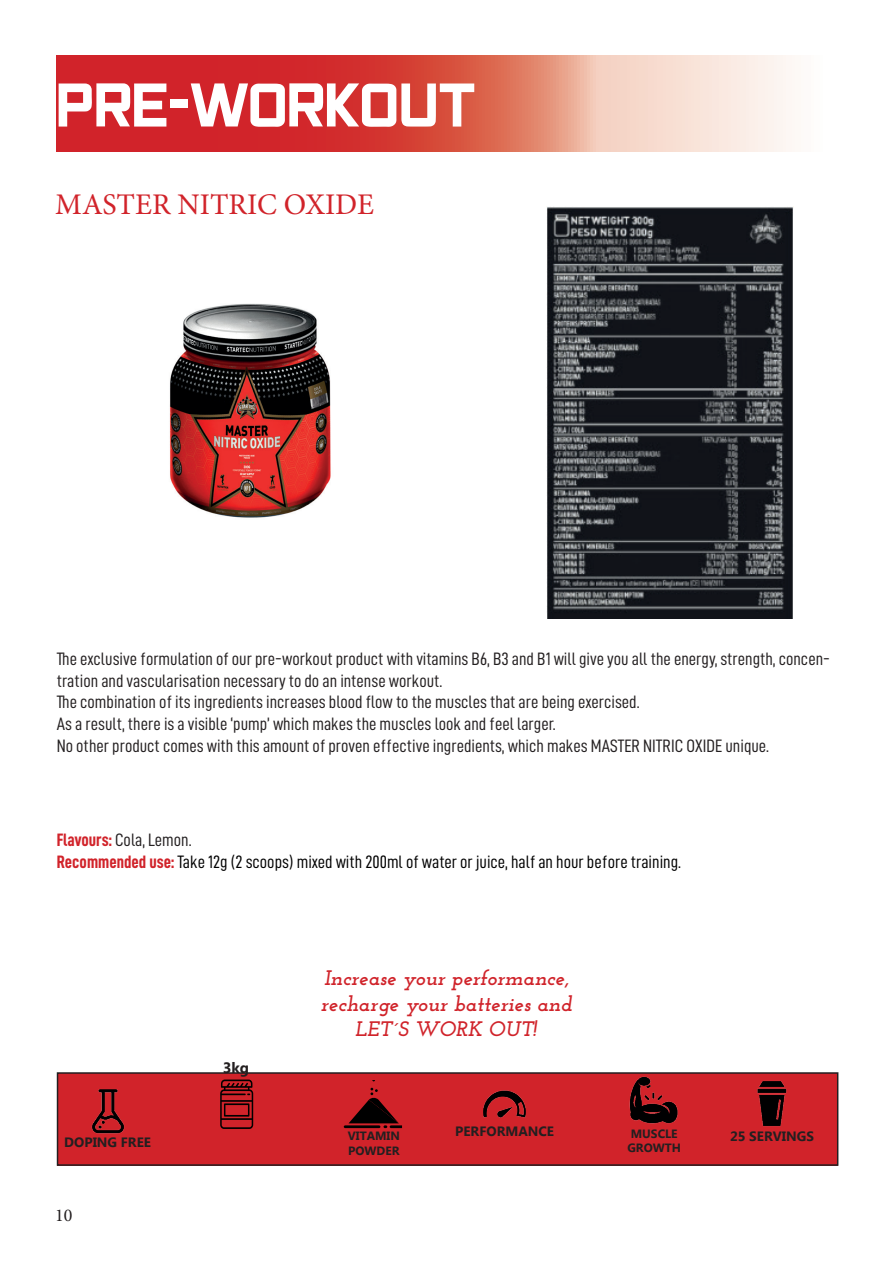
<style>
.page{position:relative;width:893px;height:1263px;background:#fff}
.page>*{position:absolute;margin:0;border:0;box-sizing:border-box;transform-origin:0 0}
.t1{font:61.5px "Closeness";color:#fff}
.t2{font:30px "Minion Pro";color:#d1232a}
.t3{font:italic 100 21px/25.2px "Josefin Slab";color:#d0232a;text-align:center}
.t4{font:18px/21.6px "D DIN Condensed";color:#231f20}
.t5{font:18px/21.6px "D DIN Condensed";color:#000}
.t6{font:18px "Minion Pro";color:#231f20}
.t7{font:700 15px "Microsoft New Tai Lue";color:#231f20}
.t8{font:700 13.5px "Microsoft New Tai Lue";color:#231f20}
.t9{font:700 12px/14.4px "Microsoft New Tai Lue";color:#231f20}
.s1{font-family:"D DIN Condensed Bold";color:#d1232a}
.s2{color:#231f20}
</style>
<div class="page">
<img style="left:169px;top:303px;width:162px;height:215px">
<img style="left:547px;top:207px;width:246px;height:412px">
<svg style="left:56px;top:55px;width:736px;height:97px;background:#df6d67"></svg>
<div style="left:58px;top:1073px;width:780px;height:92px;background:#d1232a"></div>
<div style="left:57px;top:1072px;width:781px;height:94px;border:2px solid #231f20"></div>
<img style="left:91px;top:1089px;width:34px;height:45px">
<hr style="left:344px;top:1125px;width:36px;height:3px;background:#000">
<svg style="left:349px;top:1088px;width:53px;height:40px"></svg>
<svg style="left:220px;top:1079px;width:33px;height:50px"></svg>
<img style="left:757px;top:1081px;width:30px;height:45px">
<img style="left:629px;top:1076px;width:49px;height:48px">
<img style="left:483px;top:1090px;width:43px;height:28px">
<h1 class="t1" style="left:56px;top:68px;width:421px">PRE-WORKOUT</h1>
<h2 class="t2" style="left:55px;top:184px;width:320px">MASTER NITRIC OXIDE</h2>
<p class="t4" style="left:57px;top:648px;width:775px">The exclusive formulation of our pre-workout product with vitamins B6, B3 and B1 will give you all the energy, strength, concen&shy;tration and vascularisation necessary to do an intense workout.<br>The combination of its ingredients increases blood flow to the muscles that are being exercised.<br>As a result, there is a visible ‘pump’ which makes the muscles look and feel larger.<br>No other product comes with this amount of proven effective ingredients, which makes MASTER NITRIC OXIDE unique.</p>
<p class="t5" style="left:57px;top:829px;width:626px"><span class="s1">Flavours:</span> <span class="s2">Cola, Lemon.<br></span><span class="s1">Recommended use:</span> Take 12g (2 scoops) mixed with 200ml of water or juice, half an hour before training.</p>
<p class="t7" style="left:223px;top:1059px;width:28px">3kg</p>
<p class="t3" style="left:321px;top:965px;width:253px">Increase your performance, recharge your batteries and<br>LET´S WORK OUT!</p>
<p class="t8" style="left:64px;top:1134px;width:88px">DOPING FREE</p>
<p class="t9" style="left:348px;top:1130px;width:54px">VITAMIN<br>POWDER</p>
<p class="t6" style="left:55px;top:1203px;width:19px">10</p>
<p class="t8" style="left:455px;top:1124px;width:101px">PERFORMANCE</p>
<p class="t9" style="left:631px;top:1127px;width:48px">MUSCLE</p>
<p class="t8" style="left:730px;top:1129px;width:85px">25 SERVINGS</p>
<p class="t9" style="left:627px;top:1142px;width:55px">GROWTH</p>
</div>
